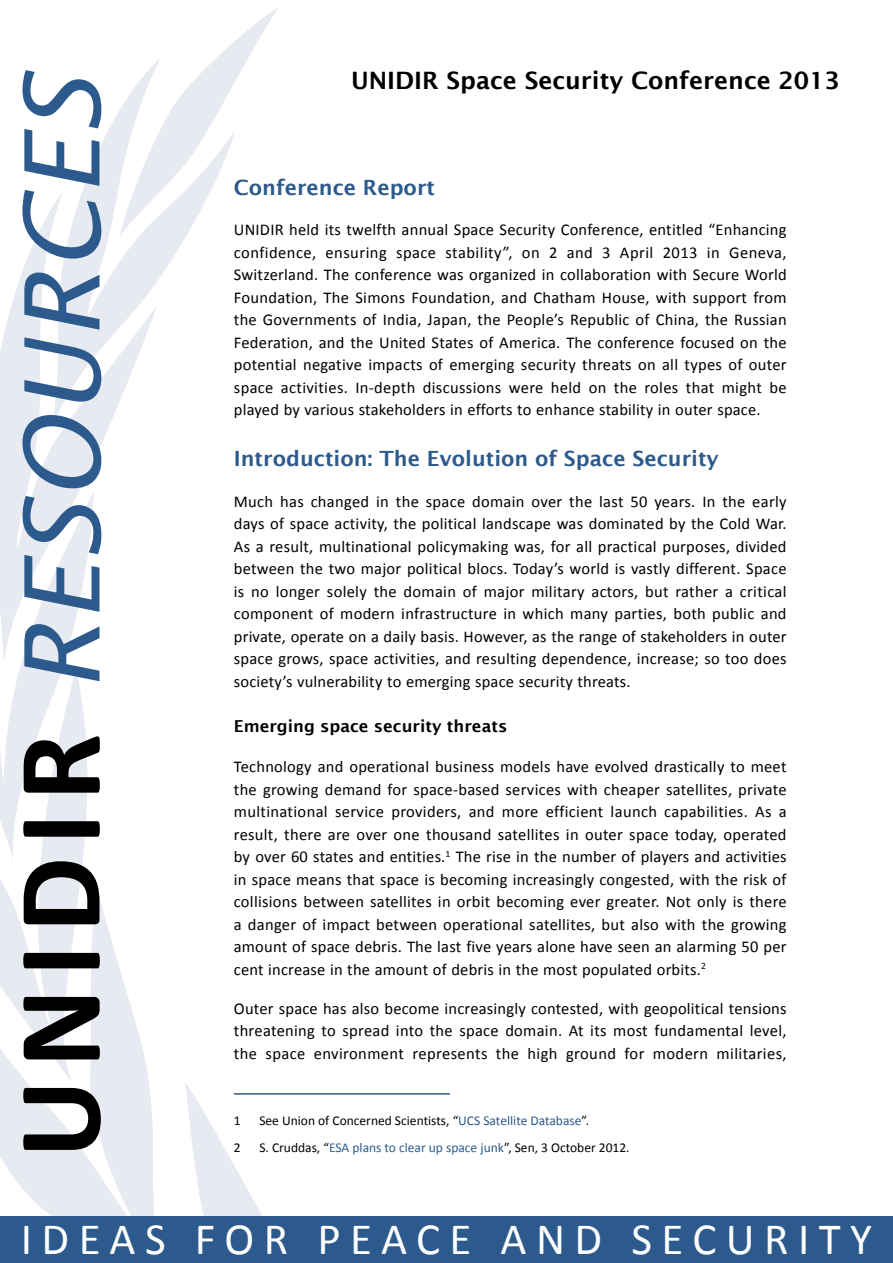
<style>
.page{position:relative;width:893px;height:1263px;background:#fff}
.page>*{position:absolute;margin:0;border:0;box-sizing:border-box;transform-origin:0 0}
.t1{font:italic 103.95px "Lucida Sans";color:#2d5a8c}
.t2{font:45px "Calibri";letter-spacing:.21em;color:#fff}
.t3{font:600 24px "Lucida Sans";color:#000}
.headline{font:600 21px "Lucida Sans";color:#2d5a8c}
.Resource_Para{font:16.5px/22.5px "Calibri";letter-spacing:.01em;color:#000;text-align:justify}
.headline_2{font:600 16.5px "Lucida Sans";color:#000}
.note{font:13.5px "Calibri";color:#000}
.s1{font-family:"Calibri";font-weight:700;font-style:normal;font-size:120px;color:#000}
.s2{color:#2d5a8c}
</style>
<div class="page">
<svg style="left:185px;top:1082px;width:77px;height:134px"></svg>
<svg style="left:0;top:884px;width:154px;height:332px;fill:#e8eaf1"></svg>
<svg style="left:0;top:664px;width:94px;height:419px"></svg>
<svg style="left:0;top:209px;width:110px;height:455px;fill:#e8eaf1"></svg>
<svg style="left:52px;top:110px;width:133px;height:314px"></svg>
<svg style="left:120px;top:8px;width:158px;height:229px"></svg>
<div style="left:0;top:1216px;width:893px;height:47px;background:#2d5a8c"></div>
<hr style="left:234px;top:1093px;width:216px;height:2px;background:#2d5a8c">
<h1 class="t1" style="left:3px;top:1158px;width:1089px;rotate:-90deg"><span class="s1">UNIDIR</span> RESOURCES</h1>
<p class="t3" style="left:351px;top:66px;width:490px">UNIDIR Space Security Conference 2013</p>
<p class="headline" style="left:234px;top:175px;width:203px">Conference Report</p>
<p class="Resource_Para" style="left:234px;top:219px;width:554px">UNIDIR held its twelfth annual Space Security Conference, entitled “Enhancing confidence, ensuring space stability”, on 2 and 3 April 2013 in Geneva, Switzerland. The conference was organized in collaboration with Secure World Foundation, The Simons Foundation, and Chatham House, with support from the Governments of India, Japan, the People’s Republic of China, the Russian Federation, and the United States of America. The conference focused on the potential negative impacts of emerging security threats on all types of outer space activities. In-depth discussions were held on the roles that might be played by various stakeholders in efforts to enhance stability in outer space.</p>
<p class="headline" style="left:234px;top:446px;width:486px">Introduction: The Evolution of Space Security</p>
<p class="Resource_Para" style="left:234px;top:490px;width:554px">Much has changed in the space domain over the last 50 years. In the early days of space activity, the political landscape was dominated by the Cold War.<br>As a result, multinational policymaking was, for all practical purposes, divided between the two major political blocs. Today’s world is vastly different. Space is no longer solely the domain of major military actors, but rather a critical component of modern infrastructure in which many parties, both public and private, operate on a daily basis. However, as the range of stakeholders in outer space grows, space activities, and resulting dependence, increase; so too does society’s vulnerability to emerging space security threats.</p>
<p class="headline_2" style="left:234px;top:716px;width:275px">Emerging space security threats</p>
<p class="Resource_Para" style="left:234px;top:756px;width:554px">Technology and operational business models have evolved drastically to meet the growing demand for space-based services with cheaper satellites, private multinational service providers, and more efficient launch capabilities. As a result, there are over one thousand satellites in outer space today, operated by over 60 states and entities.<sup>1</sup> The rise in the number of players and activities in space means that space is becoming increasingly congested, with the risk of collisions between satellites in orbit becoming ever greater. Not only is there a danger of impact between operational satellites, but also with the growing amount of space debris. The last five years alone have seen an alarming 50 per cent increase in the amount of debris in the most populated orbits.<sup>2</sup></p>
<p class="Resource_Para" style="left:234px;top:997px;width:554px">Outer space has also become increasingly contested, with geopolitical tensions threatening to spread into the space domain. At its most fundamental level, the space environment represents the high ground for modern militaries,</p>
<p class="note" style="left:234px;top:1112px;width:8px">1</p>
<p class="note" style="left:259px;top:1112px;width:331px">See Union of Concerned Scientists, “<span class="s2">UCS Satellite Database</span>”.</p>
<p class="note" style="left:234px;top:1139px;width:8px">2</p>
<p class="note" style="left:259px;top:1139px;width:372px">S. Cruddas, “<span class="s2">ESA plans to clear up space junk</span>”, Sen, 3 October 2012.</p>
<h2 class="t2" style="left:21px;top:1211px;width:853px">IDEAS FOR PEACE AND SECURITY</h2>
</div>
